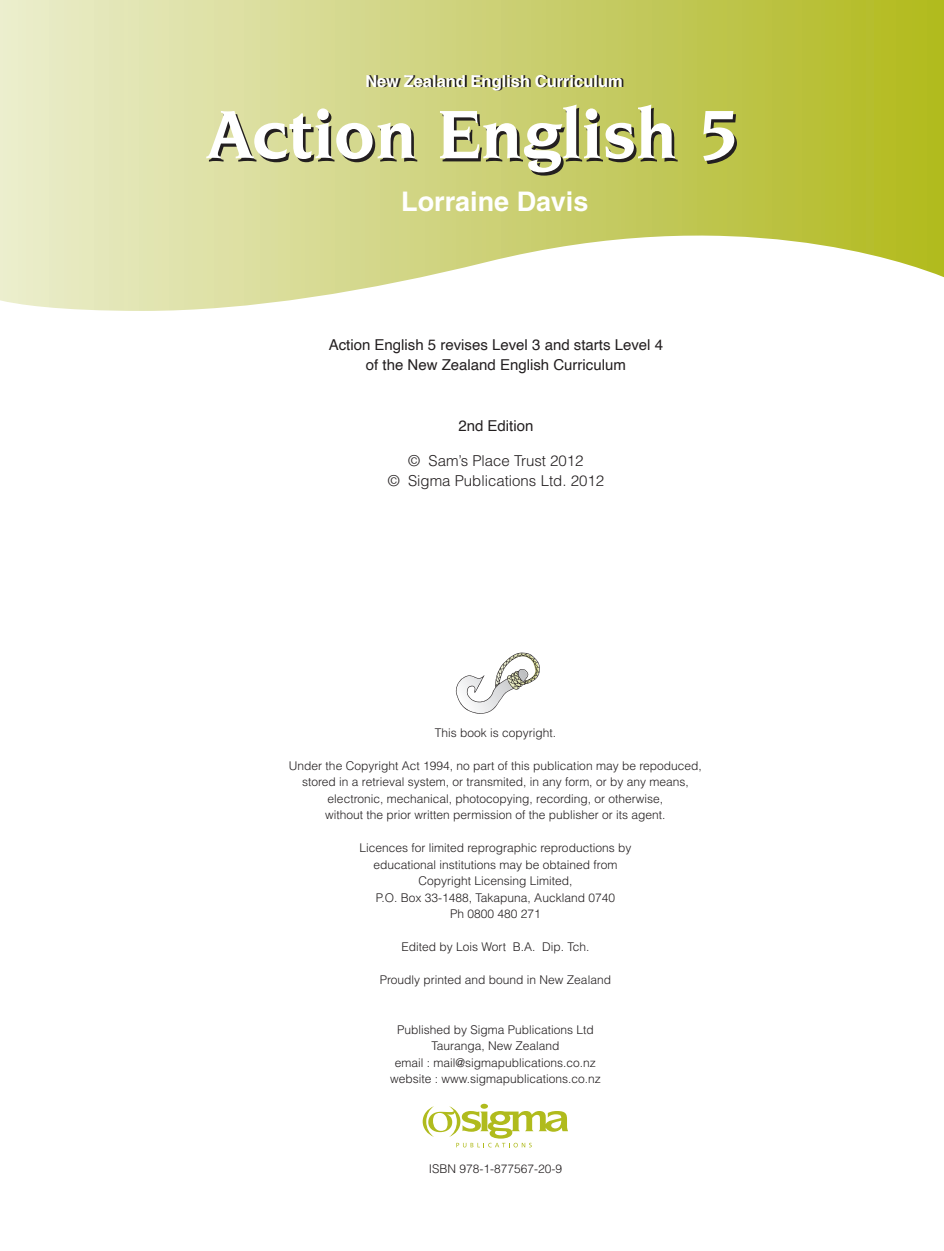
<style>
.page{position:relative;width:944px;height:1251px;background:#fff}
.page>*{position:absolute;margin:0;border:0;box-sizing:border-box;transform-origin:0 0}
.t1{font:700 72px "Novarese IT Cby BT";color:#231f20}
.t2{font:700 27px "Helvetica";color:#fff}
.t3{font:700 16.5px "Helvetica";color:#231f20}
.t4{font:15px "Helvetica";color:#231f20}
.t5{font:300 15px "Helvetica";color:#231f20}
.t6{font:300 12px/16.5px "Helvetica";color:#231f20;text-align:center}
</style>
<div class="page">
<svg style="left:0;top:0;width:944px;height:311px"></svg>
<svg style="left:423px;top:1103px;width:145px;height:44px"></svg>
<img style="left:455px;top:652px;width:85px;height:62px">
<p class="t3" style="left:367px;top:71px;width:259px">New Zealand English Curriculum</p>
<p class="t1" style="left:208px;top:93px;width:535px">Action English 5</p>
<p class="t2" style="left:401px;top:185px;width:189px">Lorraine Davis</p>
<p class="t4" style="left:329px;top:333px;width:336px">Action English 5 revises Level 3 and starts Level 4</p>
<p class="t4" style="left:366px;top:353px;width:262px">of the New Zealand English Curriculum</p>
<p class="t4" style="left:458px;top:414px;width:77px">2nd Edition</p>
<p class="t5" style="left:408px;top:451px;width:177px">© Sam’s Place Trust 2012</p>
<p class="t5" style="left:388px;top:471px;width:218px">© Sigma Publications Ltd. 2012</p>
<p class="t6" style="left:435px;top:723px;width:123px">This book is copyright.</p>
<p class="t6" style="left:289px;top:756px;width:414px">Under the Copyright Act 1994, no part of this publication may be repoduced, stored in a retrieval system, or transmited, in any form, or by any means,</p>
<p class="t6" style="left:328px;top:789px;width:337px">electronic, mechanical, photocopying, recording, or otherwise,</p>
<p class="t6" style="left:325px;top:806px;width:342px">without the prior written permission of the publisher or its agent.</p>
<p class="t6" style="left:359px;top:839px;width:273px">Licences for limited reprographic reproductions by</p>
<p class="t6" style="left:373px;top:855px;width:245px">educational institutions may be obtained from</p>
<p class="t6" style="left:418px;top:872px;width:156px">Copyright Licensing Limited,</p>
<p class="t6" style="left:376px;top:888px;width:241px">P.O. Box 33-1488, Takapuna, Auckland 0740</p>
<p class="t6" style="left:450px;top:905px;width:92px">Ph 0800 480 271</p>
<p class="t6" style="left:401px;top:938px;width:190px">Edited by Lois Wort B.A. Dip. Tch.</p>
<p class="t6" style="left:380px;top:971px;width:233px">Proudly printed and bound in New Zealand</p>
<p class="t6" style="left:397px;top:1020px;width:198px">Published by Sigma Publications Ltd</p>
<p class="t6" style="left:431px;top:1037px;width:130px">Tauranga, New Zealand</p>
<p class="t6" style="left:395px;top:1053px;width:202px">email : mail@sigmapublications.co.nz</p>
<p class="t6" style="left:390px;top:1070px;width:212px">website : www.sigmapublications.co.nz</p>
<p class="t6" style="left:429px;top:1160px;width:135px">ISBN 978-1-877567-20-9</p>
</div>
